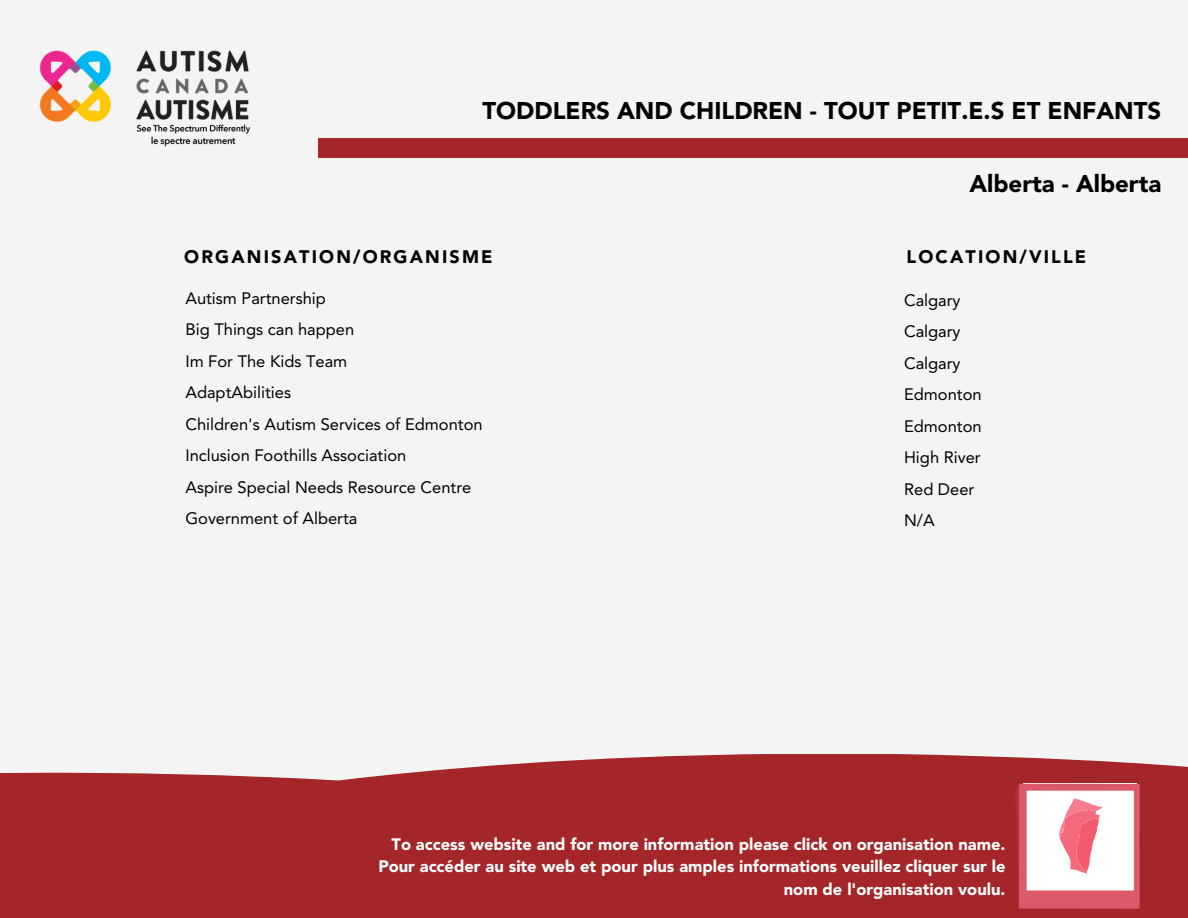
<style>
.page{position:relative;width:1188px;height:918px;background:#f4f4f4}
.page>*{position:absolute;margin:0;border:0;box-sizing:border-box;transform-origin:0 0}
.t1{font:900 24px "Avenir LT Std";color:#000}
.t2{font:900 18px "Avenir LT Std";letter-spacing:.12em;color:#000}
.t3{font:16.5px "Avenir LT Std";color:#000}
.t4{font:900 16.5px/22.5px "Avenir LT Std";color:#fff;text-align:right}
</style>
<div class="page">
<div style="left:319px;top:138px;width:869px;height:20px;background:#a42628"></div>
<img style="left:39px;top:50px;width:211px;height:97px">
<div style="left:0;top:754px;width:1188px;height:164px;background:#a42628"></div>
<img style="left:1015px;top:784px;width:125px;height:125px">
<h1 class="t1" style="left:483px;top:100px;width:680px">TODDLERS AND CHILDREN - TOUT PETIT.E.S ET ENFANTS</h1>
<h2 class="t1" style="left:969px;top:174px;width:193px">Alberta - Alberta</h2>
<h4 class="t2" style="left:184px;top:249px;width:310px">ORGANISATION/ORGANISME</h4>
<h4 class="t2" style="left:907px;top:249px;width:181px">LOCATION/VILLE</h4>
<h3 class="t3" style="left:185px;top:291px;width:142px">Autism Partnership</h3>
<p class="t3" style="left:185px;top:323px;width:170px">Big Things can happen</p>
<p class="t3" style="left:185px;top:354px;width:163px">Im For The Kids Team</p>
<p class="t3" style="left:185px;top:386px;width:107px">AdaptAbilities</p>
<p class="t3" style="left:185px;top:417px;width:299px">Children's Autism Services of Edmonton</p>
<p class="t3" style="left:185px;top:449px;width:222px">Inclusion Foothills Association</p>
<p class="t3" style="left:185px;top:480px;width:287px">Aspire Special Needs Resource Centre</p>
<p class="t3" style="left:185px;top:512px;width:174px">Government of Alberta</p>
<p class="t3" style="left:904px;top:293px;width:58px">Calgary</p>
<p class="t3" style="left:904px;top:325px;width:58px">Calgary</p>
<p class="t3" style="left:904px;top:356px;width:58px">Calgary</p>
<p class="t3" style="left:904px;top:388px;width:79px">Edmonton</p>
<p class="t3" style="left:904px;top:419px;width:79px">Edmonton</p>
<p class="t3" style="left:904px;top:451px;width:78px">High River</p>
<p class="t3" style="left:904px;top:482px;width:72px">Red Deer</p>
<p class="t3" style="left:904px;top:514px;width:32px">N/A</p>
<h5 class="t4" style="left:378px;top:834px;width:629px">To access website and for more information please click on organisation name.<br>Pour accéder au site web et pour plus amples informations veuillez cliquer sur le nom de l'organisation voulu.</h5>
</div>
